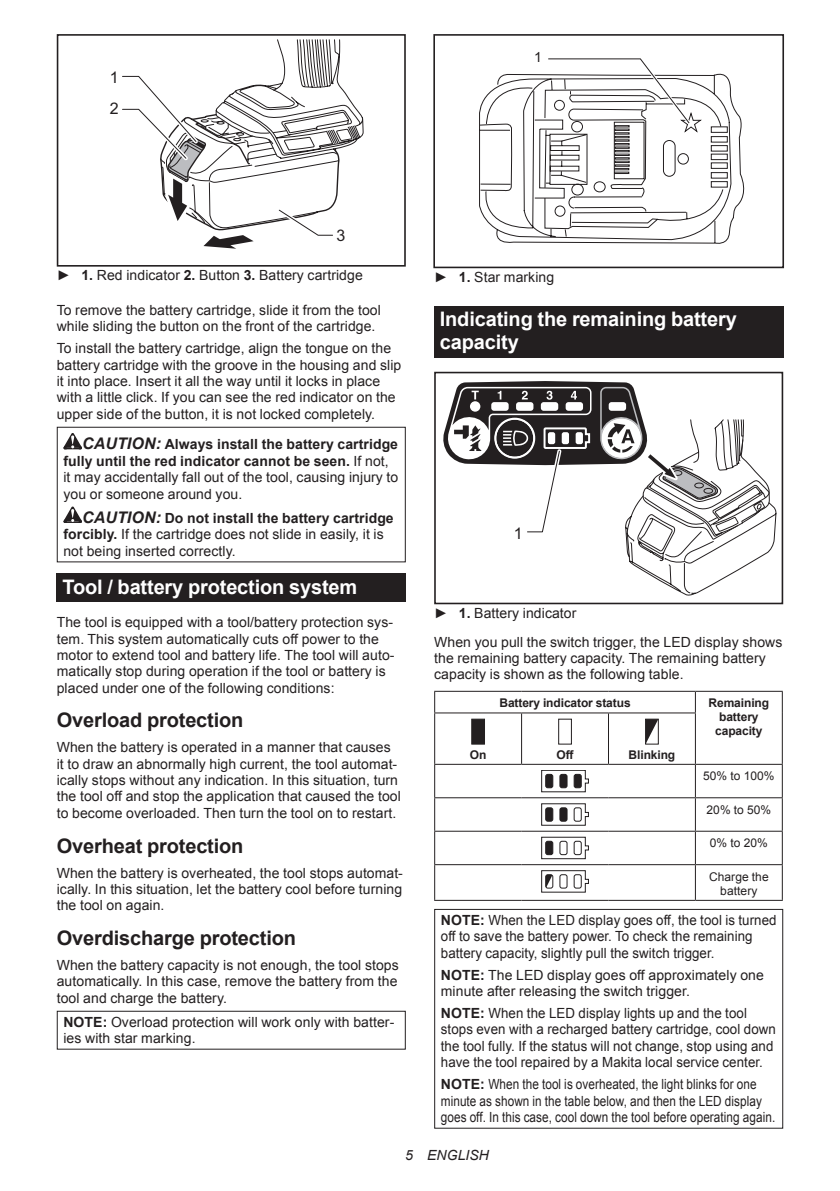
<style>
.page{position:relative;width:840px;height:1191px;background:#fff}
.page>*{position:absolute;margin:0;border:0;box-sizing:border-box;transform-origin:0 0}
.t1{font:700 20px/23.4px "Arial";letter-spacing:-.01em;color:#fff}
.t2{font:700 20px "Arial";letter-spacing:-.01em;color:#231f20}
.t3{font:16px/31.8px "Arial";color:#231f20}
.t4{font:14px/16.4px "Arial";letter-spacing:.005em;color:#231f20}
.t5{font:14px/16.4px "Arial";letter-spacing:.005em;color:#231f20;scale:.95 1}
.t6{font:14px/16.4px "Arial";letter-spacing:.005em;color:#231f20;scale:.84 1}
.t7{font:italic 14px "Arial";letter-spacing:.005em;color:#231f20}
.t8{font:700 12px/14px "Arial";letter-spacing:-.01em;color:#231f20;text-align:center}
.t9{font:12px/14px "Arial";letter-spacing:.005em;color:#231f20;text-align:center}
.s1{font-weight:700}
.s2{font-weight:700;font-style:italic;font-size:16px}
</style>
<div class="page">
<div style="left:57px;top:34px;width:348px;height:233px;border:2px solid #231f20"></div>
<svg style="left:118px;top:34px;width:245px;height:215px"></svg>
<svg style="left:63px;top:433px;width:19px;height:16px"></svg>
<svg style="left:63px;top:506px;width:19px;height:17px"></svg>
<div style="left:57px;top:427px;width:348px;height:135px;border:1px solid #231f20"></div>
<div style="left:57px;top:574px;width:348px;height:28px;background:#231f20"></div>
<div style="left:57px;top:1010px;width:348px;height:39px;border:1px solid #231f20"></div>
<svg style="left:479px;top:73px;width:266px;height:171px"></svg>
<div style="left:710px;top:126px;width:17px;height:7px;border:1px solid #231f20"></div>
<div style="left:710px;top:136px;width:17px;height:7px;border:1px solid #231f20"></div>
<div style="left:710px;top:145px;width:17px;height:7px;border:1px solid #231f20"></div>
<div style="left:710px;top:154px;width:17px;height:6px;border:1px solid #231f20"></div>
<div style="left:710px;top:162px;width:17px;height:7px;border:1px solid #231f20"></div>
<div style="left:710px;top:172px;width:17px;height:7px;border:1px solid #231f20"></div>
<div style="left:710px;top:181px;width:17px;height:7px;border:1px solid #231f20"></div>
<svg style="left:545px;top:58px;width:157px;height:116px"></svg>
<div style="left:433px;top:34px;width:350px;height:234px;border:2px solid #231f20"></div>
<div style="left:434px;top:305px;width:348px;height:52px;background:#231f20"></div>
<div style="left:434px;top:372px;width:348px;height:232px;border:2px solid #231f20"></div>
<svg style="left:443px;top:381px;width:333px;height:214px"></svg>
<hr style="left:434px;top:691px;width:87px;height:1px;background:#231f20">
<svg style="left:434px;top:692px;width:1px;height:20px"></svg>
<hr style="left:521px;top:691px;width:87px;height:1px;background:#231f20">
<hr style="left:608px;top:691px;width:87px;height:1px;background:#231f20">
<hr style="left:695px;top:691px;width:87px;height:1px;background:#231f20">
<svg style="left:694px;top:692px;width:1px;height:20px"></svg>
<svg style="left:781px;top:692px;width:1px;height:21px"></svg>
<hr style="left:434px;top:712px;width:87px;height:1px;background:#231f20">
<hr style="left:434px;top:713px;width:1px;height:51px;background:#231f20">
<hr style="left:521px;top:712px;width:87px;height:1px;background:#231f20">
<hr style="left:521px;top:713px;width:1px;height:51px;background:#231f20">
<hr style="left:608px;top:712px;width:87px;height:1px;background:#231f20">
<hr style="left:607px;top:713px;width:1px;height:51px;background:#231f20">
<hr style="left:694px;top:713px;width:1px;height:51px;background:#231f20">
<hr style="left:781px;top:713px;width:1px;height:51px;background:#231f20">
<hr style="left:434px;top:764px;width:87px;height:1px;background:#231f20">
<hr style="left:434px;top:765px;width:1px;height:32px;background:#231f20">
<hr style="left:521px;top:764px;width:87px;height:1px;background:#231f20">
<hr style="left:608px;top:764px;width:87px;height:1px;background:#231f20">
<hr style="left:695px;top:764px;width:87px;height:1px;background:#231f20">
<hr style="left:694px;top:765px;width:1px;height:32px;background:#231f20">
<hr style="left:781px;top:765px;width:1px;height:32px;background:#231f20">
<hr style="left:434px;top:797px;width:87px;height:1px;background:#231f20">
<hr style="left:434px;top:798px;width:1px;height:32px;background:#231f20">
<hr style="left:521px;top:797px;width:87px;height:1px;background:#231f20">
<hr style="left:608px;top:797px;width:87px;height:1px;background:#231f20">
<hr style="left:695px;top:797px;width:87px;height:1px;background:#231f20">
<hr style="left:694px;top:798px;width:1px;height:32px;background:#231f20">
<hr style="left:781px;top:798px;width:1px;height:32px;background:#231f20">
<hr style="left:434px;top:830px;width:87px;height:1px;background:#231f20">
<hr style="left:434px;top:831px;width:1px;height:33px;background:#231f20">
<hr style="left:521px;top:830px;width:87px;height:1px;background:#231f20">
<hr style="left:608px;top:830px;width:87px;height:1px;background:#231f20">
<hr style="left:695px;top:830px;width:87px;height:1px;background:#231f20">
<hr style="left:694px;top:831px;width:1px;height:33px;background:#231f20">
<hr style="left:781px;top:831px;width:1px;height:33px;background:#231f20">
<hr style="left:434px;top:864px;width:87px;height:1px;background:#231f20">
<hr style="left:434px;top:865px;width:1px;height:35px;background:#231f20">
<hr style="left:521px;top:864px;width:87px;height:1px;background:#231f20">
<hr style="left:608px;top:864px;width:87px;height:1px;background:#231f20">
<hr style="left:695px;top:864px;width:87px;height:1px;background:#231f20">
<hr style="left:694px;top:865px;width:1px;height:35px;background:#231f20">
<hr style="left:781px;top:865px;width:1px;height:35px;background:#231f20">
<hr style="left:434px;top:900px;width:87px;height:1px;background:#231f20">
<hr style="left:521px;top:900px;width:87px;height:1px;background:#231f20">
<hr style="left:608px;top:900px;width:87px;height:1px;background:#231f20">
<hr style="left:695px;top:900px;width:87px;height:1px;background:#231f20">
<svg style="left:471px;top:718px;width:13px;height:26px"></svg>
<svg style="left:558px;top:718px;width:13px;height:26px"></svg>
<svg style="left:645px;top:718px;width:13px;height:26px"></svg>
<svg style="left:541px;top:770px;width:47px;height:22px"></svg>
<svg style="left:541px;top:803px;width:47px;height:22px"></svg>
<svg style="left:541px;top:837px;width:47px;height:22px"></svg>
<svg style="left:541px;top:870px;width:47px;height:22px"></svg>
<div style="left:434px;top:909px;width:348px;height:219px;border:1px solid #231f20"></div>
<p class="t3" style="left:110px;top:61px;width:10px">1<br>2</p>
<p class="t4" style="left:534px;top:49px;width:9px">1</p>
<p class="t3" style="left:336px;top:219px;width:10px">3</p>
<p class="t4" style="left:57px;top:267px;width:307px">► <span class="s1">1.</span> Red indicator <span class="s1">2.</span> Button <span class="s1">3.</span> Battery cartridge</p>
<p class="t4" style="left:57px;top:302px;width:325px">To remove the battery cartridge, slide it from the tool while sliding the button on the front of the cartridge.</p>
<p class="t4" style="left:57px;top:340px;width:346px">To install the battery cartridge, align the tongue on the battery cartridge with the groove in the housing and slip it into place. Insert it all the way until it locks in place with a little click. If you can see the red indicator on the upper side of the button, it is not locked completely.</p>
<p class="t4" style="left:63px;top:436px;width:336px;text-indent:19px"><span class="s2">CAUTION:</span> <span class="s1">Always install the battery cartridge fully until the red indicator cannot be seen.</span> If not, it may accidentally fall out of the tool, causing injury to you or someone around you.</p>
<p class="t4" style="left:63px;top:510px;width:331px;text-indent:19px"><span class="s2">CAUTION:</span> <span class="s1">Do not install the battery cartridge forcibly.</span> If the cartridge does not slide in easily, it is not being inserted correctly.</p>
<h1 class="t1" style="left:62px;top:575px;width:296px">Tool / battery protection system</h1>
<p class="t4" style="left:57px;top:614px;width:339px">The tool is equipped with a tool/battery protection sys&shy;tem. This system automatically cuts off power to the motor to extend tool and battery life. The tool will auto&shy;matically stop during operation if the tool or battery is placed under one of the following conditions:</p>
<h1 class="t2" style="left:57px;top:707px;width:188px">Overload protection</h1>
<p class="t4" style="left:57px;top:739px;width:345px">When the battery is operated in a manner that causes it to draw an abnormally high current, the tool automat&shy;ically stops without any indication. In this situation, turn the tool off and stop the application that caused the tool to become overloaded. Then turn the tool on to restart.</p>
<h1 class="t2" style="left:57px;top:832px;width:188px">Overheat protection</h1>
<p class="t4" style="left:57px;top:864px;width:347px;text-align:justify">When the battery is overheated, the tool stops automat&shy;ically. In this situation, let the battery cool before turning the tool on again.</p>
<h1 class="t2" style="left:57px;top:924px;width:241px">Overdischarge protection</h1>
<p class="t4" style="left:57px;top:957px;width:343px;text-align:justify">When the battery capacity is not enough, the tool stops automatically. In this case, remove the battery from the tool and charge the battery.</p>
<p class="t4" style="left:63px;top:1013px;width:332px"><span class="s1">NOTE:</span> Overload protection will work only with batter&shy;ies with star marking.</p>
<p class="t4" style="left:434px;top:269px;width:121px">► <span class="s1">1.</span> Star marking</p>
<h1 class="t1" style="left:439px;top:307px;width:298px">Indicating the remaining battery capacity</h1>
<p class="t3" style="left:513px;top:517px;width:10px">1</p>
<p class="t4" style="left:434px;top:598px;width:349px;line-height:28.8px">► <span class="s1">1.</span> Battery indicator<br>When you pull the switch trigger, the LED display shows</p>
<p class="t4" style="left:434px;top:650px;width:333px">the remaining battery capacity. The remaining battery capacity is shown as the following table.</p>
<p class="t8" style="left:499px;top:696px;width:133px">Battery indicator status</p>
<p class="t8" style="left:708px;top:696px;width:62px">Remaining battery capacity</p>
<p class="t8" style="left:469px;top:748px;width:18px">On</p>
<p class="t8" style="left:556px;top:748px;width:19px">Off</p>
<p class="t8" style="left:628px;top:748px;width:48px">Blinking</p>
<p class="t9" style="left:702px;top:769px;width:73px">50% to 100%</p>
<p class="t9" style="left:706px;top:802px;width:66px">20% to 50%</p>
<p class="t9" style="left:709px;top:836px;width:59px">0% to 20%</p>
<p class="t9" style="left:708px;top:869px;width:61px">Charge the battery</p>
<p class="t5" style="left:440px;top:911px;width:355px"><span class="s1">NOTE:</span> When the LED display goes off, the tool is turned off to save the battery power. To check the remaining battery capacity, slightly pull the switch trigger.</p>
<p class="t4" style="left:440px;top:966px;width:324px"><span class="s1">NOTE:</span> The LED display goes off approximately one minute after releasing the switch trigger.</p>
<p class="t5" style="left:440px;top:1005px;width:354px"><span class="s1">NOTE:</span> When the LED display lights up and the tool stops even with a recharged battery cartridge, cool down the tool fully. If the status will not change, stop using and have the tool repaired by a Makita local service center.</p>
<p class="t6" style="left:440px;top:1076px;width:399px"><span class="s1">NOTE:</span> When the tool is overheated, the light blinks for one minute as shown in the table below, and then the LED display goes off. In this case, cool down the tool before operating again.</p>
<p class="t7" style="left:405px;top:1146px;width:85px">5 ENGLISH</p>
</div>
